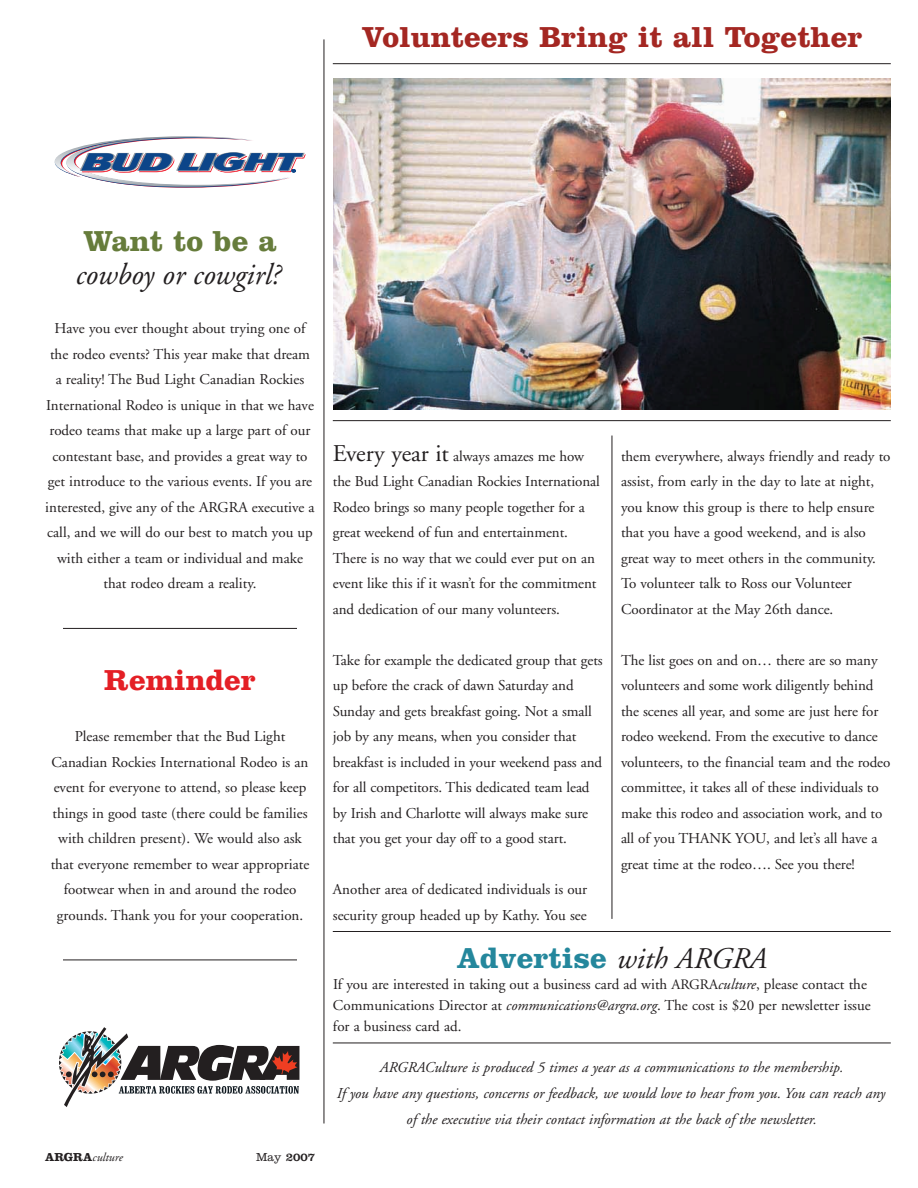
<style>
.page{position:relative;width:918px;height:1188px;background:#fff}
.page>*{position:absolute;margin:0;border:0;box-sizing:border-box;transform-origin:0 0}
.t1{font:700 30px "Clarendon";color:#a42722}
.t2{font:700 30px "Clarendon";color:#24879c}
.t3{font:italic 30px "Adobe Garamond";color:#231f20}
.t4{font:700 30px "Clarendon";color:#667c3b}
.t5{font:700 30px "Clarendon";color:#e41f25}
.t6{font:15px/25.5px "Adobe Garamond";color:#231f20}
.t7{font:italic 15px/25.5px "Adobe Garamond";color:#231f20;text-align:center}
.t8{font:italic 12px "Adobe Garamond";color:#231f20}
.t9{font:12px "Clarendon";color:#231f20}
.t10{font:700 condensed 3.9px "Helvetica";color:#0c4589}
.s1{font-family:"Clarendon";font-weight:700;font-style:normal}
.s2{font-weight:300}
.s3{font-size:24px}
.s4{font-family:"Adobe Garamond";font-weight:400;font-style:italic;color:#231f20}
.s5{font-size:14.4px}
.s6{font-style:italic}
</style>
<div class="page">
<hr style="left:324px;top:39px;width:1px;height:1085px;background:#231f20">
<hr style="left:612px;top:436px;width:1px;height:483px;background:#231f20">
<hr style="left:63px;top:628px;width:234px;height:1px;background:#231f20">
<hr style="left:63px;top:960px;width:234px;height:1px;background:#231f20">
<svg style="left:59px;top:1027px;width:240px;height:80px"></svg>
<hr style="left:333px;top:1043px;width:558px;height:1px;background:#231f20">
<hr style="left:333px;top:931px;width:558px;height:1px;background:#231f20">
<svg style="left:55px;top:136px;width:250px;height:52px"></svg>
<hr style="left:333px;top:63px;width:558px;height:1px;background:#231f20">
<hr style="left:333px;top:420px;width:558px;height:1px;background:#231f20">
<img style="left:333px;top:78px;width:558px;height:332px">
<h1 class="t1" style="left:361px;top:28px;width:502px">Volunteers Bring it all Together</h1>
<p class="t10" style="left:292px;top:169px;width:5px">®</p>
<h1 class="t4" style="left:83px;top:232px;width:195px">Want to be a</h1>
<h1 class="t3" style="left:76px;top:263px;width:207px">cowboy or cowgirl?</h1>
<p class="t6" style="left:45px;top:317px;width:271px;text-align:center">Have you ever thought about trying one of the rodeo events? This year make that dream a reality! The Bud Light Canadian Rockies International Rodeo is unique in that we have rodeo teams that make up a large part of our contestant base, and provides a great way to get introduce to the various events. If you are interested, give any of the ARGRA executive a call, and we will do our best to match you up with either a team or individual and make that rodeo dream a reality.</p>
<h1 class="t5" style="left:104px;top:670px;width:153px">Reminder</h1>
<p class="t6" style="left:51px;top:725px;width:260px;text-align:center">Please remember that the Bud Light Canadian Rockies International Rodeo is an event for everyone to attend, so please keep things in good taste (there could be families with children present). We would also ask that everyone remember to wear appropriate footwear when in and around the rodeo grounds. Thank you for your cooperation.</p>
<p class="t8" style="left:45px;top:1152px;width:79px"><span class="s1">ARGRA</span>culture</p>
<p class="t9" style="left:256px;top:1153px;width:60px"><span class="s2">May</span> 2007</p>
<p class="t6" style="left:333px;top:444px;width:269px"><span class="s3">Every year it</span> always amazes me how the Bud Light Canadian Rockies International Rodeo brings so many people together for a great weekend of fun and entertainment.<br>There is no way that we could ever put on an event like this if it wasn’t for the commitment and dedication of our many volunteers.</p>
<p class="t6" style="left:333px;top:648px;width:271px">Take for example the dedicated group that gets up before the crack of dawn Saturday and Sunday and gets breakfast going. Not a small job by any means, when you consider that breakfast is included in your weekend pass and for all competitors. This dedicated team lead by Irish and Charlotte will always make sure that you get your day off to a good start.</p>
<p class="t6" style="left:333px;top:878px;width:256px">Another area of dedicated individuals is our security group headed up by Kathy. You see</p>
<p class="t6" style="left:621px;top:444px;width:271px">them everywhere, always friendly and ready to assist, from early in the day to late at night, you know this group is there to help ensure that you have a good weekend, and is also great way to meet others in the community.<br>To volunteer talk to Ross our Volunteer Coordinator at the May 26th dance.</p>
<p class="t6" style="left:621px;top:648px;width:271px">The list goes on and on… there are so many volunteers and some work diligently behind the scenes all year, and some are just here for rodeo weekend. From the executive to dance volunteers, to the financial team and the rodeo committee, it takes all of these individuals to make this rodeo and association work, and to all of you THANK YOU, and let’s all have a great time at the rodeo…. See you there!</p>
<h1 class="t2" style="left:457px;top:948px;width:312px">Advertise <span class="s4">with ARGRA</span></h1>
<p class="t6" style="left:333px;top:975px;width:539px;line-height:21px">If you are interested in taking out a business card ad with <span class="s5">ARGRA</span><span class="s6">culture</span>, please contact the<br>Communications Director at <span class="s6">communications@argra.org</span>. The cost is $20 per newsletter issue for a business card ad.</p>
<p class="t7" style="left:337px;top:1056px;width:550px">ARGRACulture is produced 5 times a year as a communications to the membership.<br>If you have any questions, concerns or feedback, we would love to hear from you. You can reach any of the executive via their contact information at the back of the newsletter.</p>
</div>
